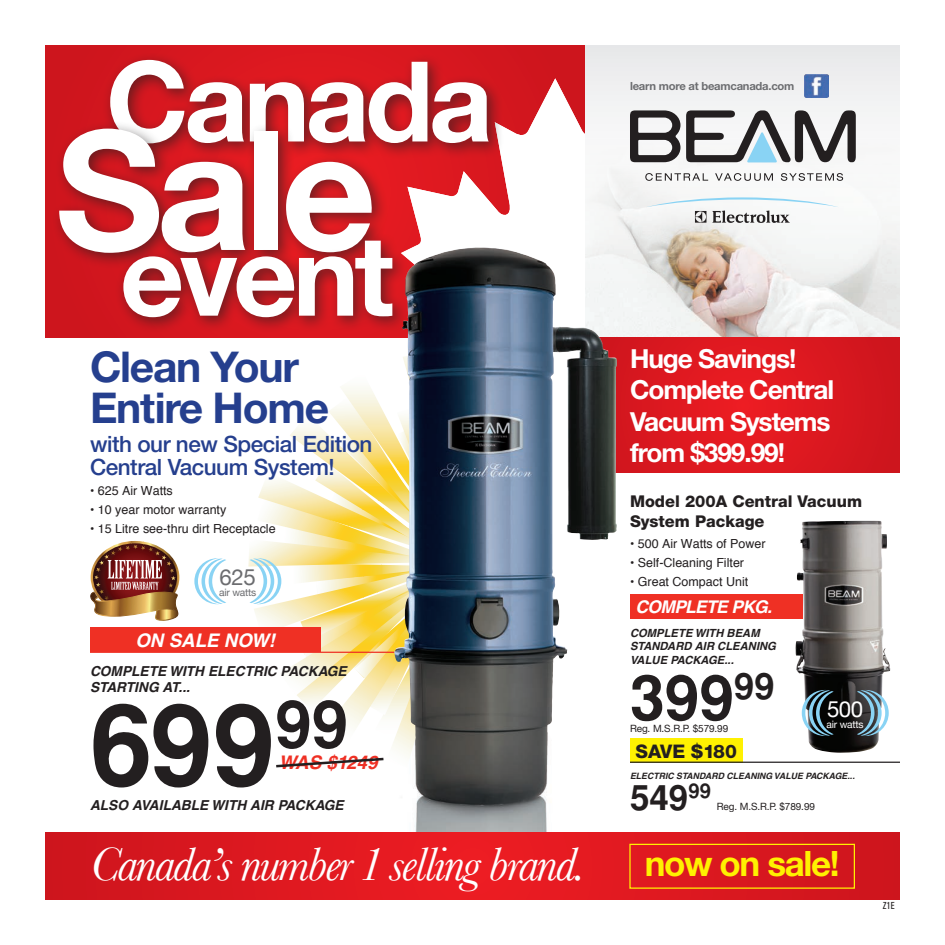
<style>
.page{position:relative;width:945px;height:945px;background:#fff}
.page>*{position:absolute;margin:0;border:0;box-sizing:border-box;transform-origin:0 0}
.t1{font:700 166px "Helvetica Neue";color:#fff}
.t2{font:700 112.5px "Helvetica";color:#231f20}
.t3{font:700 111.62px "Helvetica Neue";letter-spacing:-.04em;color:#fff}
.t4{font:700 62.5px "Helvetica";color:#231f20}
.t5{font:italic 48.75px "Baskerville";letter-spacing:-.04em;color:#fff}
.t6{font:700 42.5px/41.2px "Helvetica Neue";letter-spacing:-.03em;color:#253f8e}
.t7{font:700 35px "Helvetica Neue";letter-spacing:-.04em;color:#fff101}
.t8{font:700 35px "Helvetica";color:#231f20}
.t9{font:700 26.25px/31.5px "Helvetica Neue LT Std";letter-spacing:-.04em;color:#fff}
.t10{font:500 22.5px/23px "Helvetica Neue";letter-spacing:-.02em;color:#253f8e}
.t11{font:22.25px "Helvetica Neue";color:#6c6d70}
.t12{font:22.25px "Helvetica Neue";color:#fff}
.t13{font:italic 700 18.75px "Helvetica";color:#fff}
.t14{font:italic 700 18.75px "Helvetica";color:#ef3024}
.t15{font:800 18.75px "Helvetica Neue";color:#231f20}
.t16{font:italic 700 17.5px "Helvetica";letter-spacing:-.04em;color:#fff}
.t17{font:800 16.25px/20px "Helvetica Neue LT Std";color:#231f20}
.t18{font:italic 700 13.75px/16.5px "Helvetica";color:#231f20}
.t19{font:12.5px "Helvetica";color:#231f20}
.t20{font:italic 700 11.25px/13.5px "Helvetica";color:#231f20}
.t21{font:700 11.25px "Helvetica Neue";letter-spacing:-.02em;color:#6c6d70}
.t22{font:10.25px "Helvetica Neue";letter-spacing:-.02em;color:#6c6d70}
.t23{font:10.25px "Helvetica Neue";letter-spacing:-.02em;color:#fff}
.t24{font:10px "Helvetica Neue";letter-spacing:-.01em;color:#231f20}
.t25{font:condensed 10px "Akzidenz Grotesk BQ";color:#231f20}
.t26{font:italic 700 8.75px "Helvetica";color:#231f20}
</style>
<div class="page">
<div style="left:45px;top:45px;width:540px;height:293px;background:linear-gradient(to right,#d5171f,#d5171f)"></div>
<svg style="left:401px;top:78px;width:184px;height:170px"></svg>
<div style="left:585px;top:45px;width:315px;height:293px;background:#f0f0f1"></div>
<img style="left:606px;top:144px;width:294px;height:194px">
<svg style="left:606px;top:338px;width:294px;height:134px;background:#d71a21"></svg>
<img style="left:390px;top:248px;width:216px;height:584px">
<svg style="left:45px;top:832px;width:855px;height:68px;background:#dc181f"></svg>
<svg style="left:646px;top:197px;width:193px;height:26px"></svg>
<svg style="left:630px;top:110px;width:50px;height:52px"></svg>
<svg style="left:645px;top:173px;width:63px;height:8px"></svg>
<svg style="left:715px;top:173px;width:58px;height:8px"></svg>
<svg style="left:781px;top:173px;width:62px;height:8px"></svg>
<svg style="left:686px;top:110px;width:170px;height:52px"></svg>
<div style="left:629px;top:844px;width:226px;height:45px;border:1px solid #fff101"></div>
<hr style="left:90px;top:652px;width:304px;height:1px;background:#ef3024">
<div style="left:90px;top:627px;width:230px;height:25px;background:#ef3024"></div>
<svg style="left:194px;top:558px;width:32px;height:46px"></svg>
<img style="left:90px;top:541px;width:89px;height:80px">
<svg style="left:248px;top:349px;width:292px;height:425px"></svg>
<div style="left:630px;top:594px;width:173px;height:25px;background:#ef3024"></div>
<img style="left:796px;top:521px;width:95px;height:232px">
<svg style="left:857px;top:690px;width:32px;height:46px"></svg>
<svg style="left:802px;top:690px;width:32px;height:46px"></svg>
<div style="left:630px;top:738px;width:112px;height:25px;background:#fff101"></div>
<hr style="left:630px;top:762px;width:270px;height:1px;background:#231f20">
<div style="left:101px;top:51px;width:403px;height:109px;background:#231f20;opacity:.61"></div>
<div style="left:51px;top:120px;width:337px;height:149px;background:#231f20;opacity:.61"></div>
<div style="left:114px;top:232px;width:295px;height:102px;background:#231f20;opacity:.61"></div>
<img style="left:805px;top:74px;width:23px;height:24px">
<p class="t3" style="left:106px;top:33px;width:388px">Canada</p>
<p class="t1" style="left:55px;top:88px;width:323px">Sale</p>
<p class="t3" style="left:120px;top:207px;width:275px">event</p>
<p class="t6" style="left:90px;top:345px;width:241px">Clean Your<br>Entire Home</p>
<p class="t10" style="left:90px;top:433px;width:284px">with our new Special Edition<br>Central Vacuum System!</p>
<p class="t19" style="left:90px;top:483px;width:84px">• 625 Air Watts</p>
<p class="t19" style="left:90px;top:502px;width:138px">• 10 year motor warranty</p>
<p class="t19" style="left:90px;top:520px;width:187px">• 15 Litre see-thru dirt Receptacle</p>
<p class="t11" style="left:220px;top:564px;width:38px">625</p>
<p class="t22" style="left:219px;top:586px;width:39px">air watts</p>
<p class="t13" style="left:135px;top:629px;width:141px">ON SALE NOW!</p>
<p class="t18" style="left:90px;top:663px;width:258px">COMPLETE WITH ELECTRIC PACKAGE<br>STARTING AT...</p>
<p class="t2" style="left:90px;top:680px;width:260px">699<sup>99</sup></p>
<p class="t18" style="left:90px;top:797px;width:255px">ALSO AVAILABLE WITH AIR PACKAGE</p>
<p class="t14" style="left:279px;top:751px;width:100px">WAS $1249</p>
<p class="t5" style="left:90px;top:836px;width:497px">Canada’s number 1 selling brand.</p>
<p class="t21" style="left:630px;top:79px;width:166px">learn more at beamcanada.com</p>
<p class="t9" style="left:630px;top:342px;width:206px">Huge Savings!<br>Complete Central<br>Vacuum Systems from $399.99!</p>
<p class="t17" style="left:630px;top:491px;width:234px">Model 200A Central Vacuum<br>System Package</p>
<p class="t19" style="left:630px;top:536px;width:137px">• 500 Air Watts of Power</p>
<p class="t19" style="left:630px;top:555px;width:116px">• Self-Cleaning Filter</p>
<p class="t19" style="left:630px;top:574px;width:120px">• Great Compact Unit</p>
<p class="t16" style="left:636px;top:596px;width:138px">COMPLETE PKG.</p>
<p class="t20" style="left:630px;top:626px;width:148px">COMPLETE WITH BEAM<br>STANDARD AIR CLEANING<br>VALUE PACKAGE...</p>
<p class="t4" style="left:630px;top:661px;width:146px">399<sup>99</sup></p>
<p class="t24" style="left:630px;top:722px;width:100px">Reg. M.S.R.P. $579.99</p>
<p class="t26" style="left:630px;top:770px;width:226px">ELECTRIC STANDARD CLEANING VALUE PACKAGE...</p>
<p class="t8" style="left:630px;top:777px;width:83px">549<sup>99</sup></p>
<p class="t12" style="left:827px;top:696px;width:38px">500</p>
<p class="t23" style="left:827px;top:718px;width:39px">air watts</p>
<p class="t15" style="left:636px;top:740px;width:103px">SAVE $180</p>
<p class="t24" style="left:717px;top:800px;width:100px">Reg. M.S.R.P. $789.99</p>
<p class="t7" style="left:645px;top:842px;width:196px">now on sale!</p>
<p class="t25" style="left:883px;top:900px;width:13px">z1e</p>
</div>
